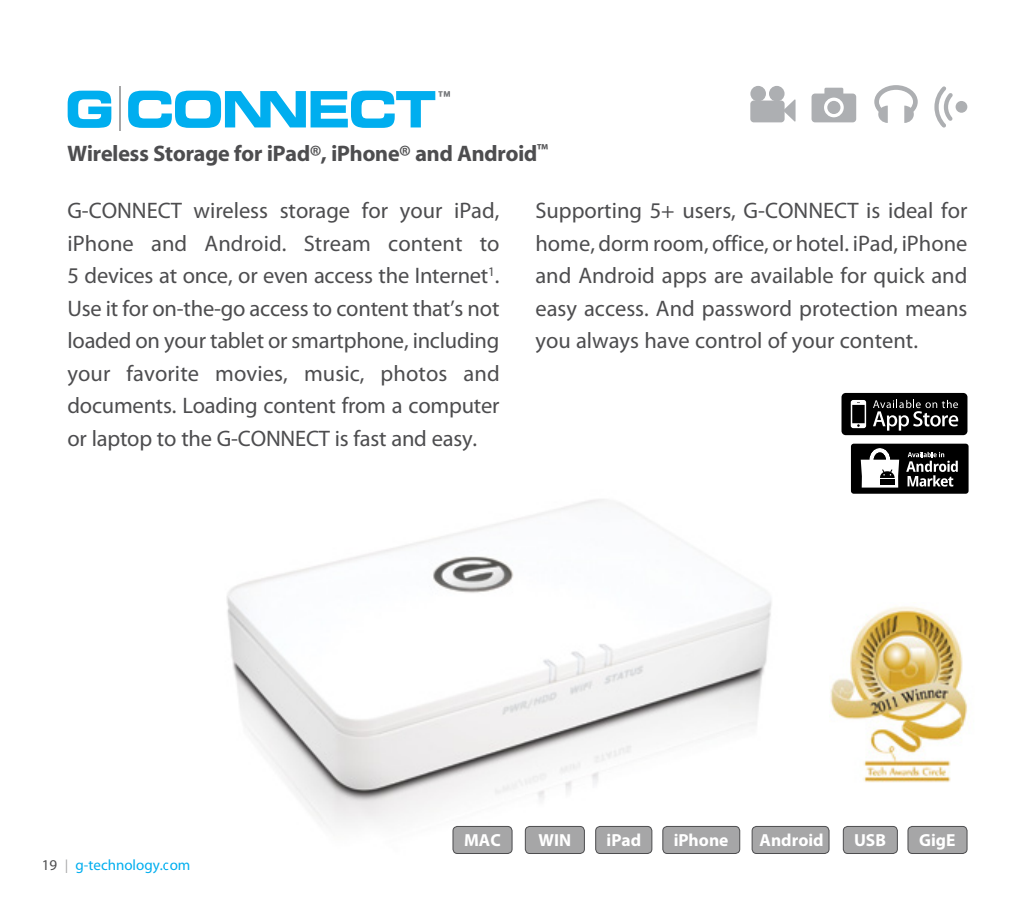
<style>
.page{position:relative;width:1035px;height:900px;background:#fff}
.page>*{position:absolute;margin:0;border:0;box-sizing:border-box;transform-origin:0 0}
.t1{font:22.5px/32.5px "Myriad Pro";letter-spacing:-.005em;color:#4d4d4f;text-align:justify}
.t2{font:22.5px "Myriad Headline";color:#4d4d4f}
.t3{font:700 17.5px "Myriad Pro";color:#fff}
.t4{font:15px "Myriad Pro";color:#00aeef}
.s1{color:#4d4d4f}
.s2{font-weight:300;font-size:20px;color:#a6a6a7}
</style>
<div class="page">
<img style="left:227px;top:480px;width:624px;height:374px">
<svg style="left:68px;top:91px;width:43px;height:37px"></svg>
<svg style="left:128px;top:91px;width:322px;height:37px"></svg>
<hr style="left:120px;top:86px;width:1px;height:45px;background:#a6a6a7">
<div style="left:842px;top:393px;width:125px;height:42px;background:#000;border-radius:4px"></div>
<svg style="left:851px;top:400px;width:15px;height:28px"></svg>
<svg style="left:873px;top:400px;width:85px;height:31px"></svg>
<div style="left:453px;top:826px;width:59px;height:28px;background:#a6a6a7;border-radius:5px"></div>
<div style="left:453px;top:826px;width:59px;height:28px;border:1px solid #4d4d4f;border-radius:5px"></div>
<div style="left:525px;top:826px;width:59px;height:28px;background:#a6a6a7;border-radius:5px"></div>
<div style="left:525px;top:826px;width:60px;height:28px;border:1px solid #4d4d4f;border-radius:5px"></div>
<div style="left:596px;top:826px;width:56px;height:28px;background:#a6a6a7;border-radius:4px"></div>
<div style="left:595px;top:826px;width:57px;height:28px;border:1px solid #4d4d4f;border-radius:4px"></div>
<div style="left:663px;top:826px;width:77px;height:28px;background:#a6a6a7;border-radius:4px"></div>
<div style="left:662px;top:826px;width:78px;height:28px;border:1px solid #4d4d4f;border-radius:4px"></div>
<div style="left:752px;top:826px;width:77px;height:28px;background:#a6a6a7;border-radius:4px"></div>
<div style="left:752px;top:826px;width:77px;height:28px;border:1px solid #4d4d4f;border-radius:4px"></div>
<div style="left:843px;top:826px;width:54px;height:28px;background:#a6a6a7;border-radius:4px"></div>
<div style="left:843px;top:826px;width:55px;height:28px;border:1px solid #4d4d4f;border-radius:4px"></div>
<div style="left:908px;top:826px;width:59px;height:28px;background:#a6a6a7;border-radius:5px"></div>
<div style="left:908px;top:826px;width:59px;height:28px;border:1px solid #4d4d4f;border-radius:5px"></div>
<svg style="left:812px;top:88px;width:44px;height:34px"></svg>
<svg style="left:874px;top:85px;width:44px;height:38px"></svg>
<div style="left:750px;top:101px;width:35px;height:21px;background:#adafb2;border-radius:4px"></div>
<div style="left:750px;top:86px;width:16px;height:15px;background:#adafb2;border-radius:50%"></div>
<div style="left:769px;top:86px;width:16px;height:15px;background:#adafb2;border-radius:50%"></div>
<svg style="left:784px;top:99px;width:12px;height:23px"></svg>
<div style="left:956px;top:101px;width:11px;height:12px;background:#adafb2;border-radius:50%"></div>
<svg style="left:934px;top:86px;width:23px;height:42px"></svg>
<img style="left:830px;top:603px;width:138px;height:182px">
<div style="left:851px;top:444px;width:118px;height:50px;background:#000;border-radius:3px"></div>
<svg style="left:906px;top:452px;width:52px;height:35px"></svg>
<svg style="left:861px;top:448px;width:38px;height:40px"></svg>
<p class="t2" style="left:67px;top:142px;width:482px">Wireless Storage for iPad®, iPhone® and Android<sup>™</sup></p>
<p class="t1" style="left:67px;top:195px;width:434px">G-CONNECT wireless storage for your iPad, iPhone and Android. Stream content to 5 devices at once, or even access the Internet<sup>1</sup>.<br>Use it for on-the-go access to content that’s not loaded on your tablet or smartphone, including your favorite movies, music, photos and documents. Loading content from a computer or laptop to the G-CONNECT is fast and easy.</p>
<p class="t1" style="left:535px;top:195px;width:434px">Supporting 5+ users, G-CONNECT is ideal for home, dorm room, office, or hotel. iPad, iPhone and Android apps are available for quick and easy access. And password protection means you always have control of your content.</p>
<p class="t4" style="left:42px;top:857px;width:150px"><span class="s1">19</span> <span class="s2">I</span> g-technology.com</p>
<p class="t3" style="left:464px;top:829px;width:38px">MAC</p>
<p class="t3" style="left:538px;top:829px;width:34px">WIN</p>
<p class="t3" style="left:607px;top:829px;width:36px">iPad</p>
<p class="t3" style="left:674px;top:829px;width:56px">iPhone</p>
<p class="t3" style="left:760px;top:829px;width:66px">Android</p>
<p class="t3" style="left:854px;top:829px;width:33px">USB</p>
<p class="t3" style="left:919px;top:829px;width:38px">GigE</p>
</div>
